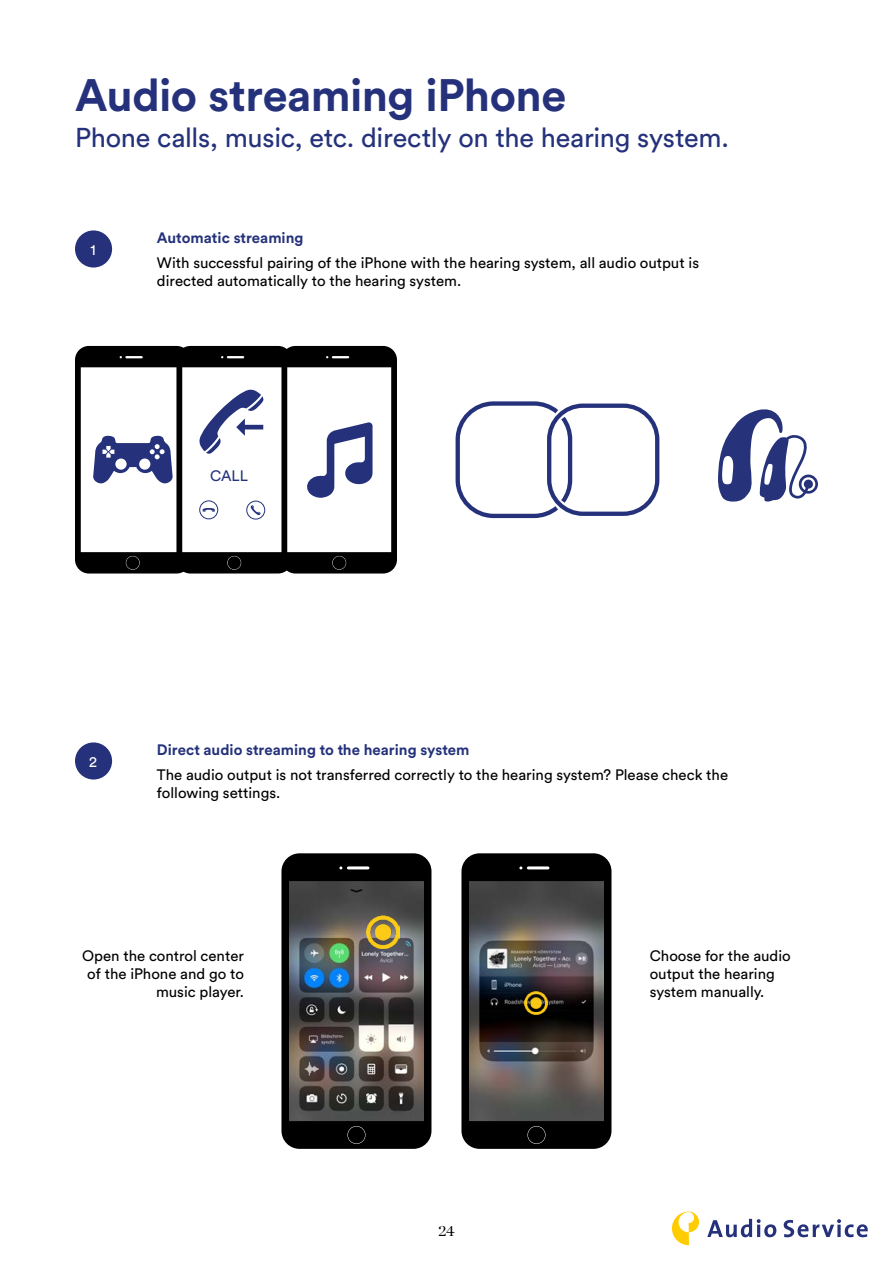
<style>
.page{position:relative;width:893px;height:1263px;background:#fff}
.page>*{position:absolute;margin:0;border:0;box-sizing:border-box;transform-origin:0 0}
.t1{font:700 45px "Circular Pro";letter-spacing:-.01em;color:#25327b}
.t2{font:27px "Circular Pro";letter-spacing:-.01em;color:#25327b}
.t3{font:15px/18px "Circular Pro";color:#000}
.t4{font:700 15px "Circular Pro";color:#25327b}
.t5{font:15px "Circular Pro";color:#25327b}
.t6{font:15px "Chronicle Display";color:#000}
.t7{font:15px "Circular Pro";color:#fff}
.t8{font:700 10.8px "Circular Pro";color:#25327b}
.t9{font:9px "Circular Pro";color:#25327b}
</style>
<div class="page">
<svg style="left:672px;top:1211px;width:27px;height:34px"></svg>
<svg style="left:707px;top:1219px;width:69px;height:18px"></svg>
<svg style="left:784px;top:1219px;width:84px;height:18px"></svg>
<svg style="left:75px;top:346px;width:322px;height:227px"></svg>
<div style="left:333px;top:556px;width:13px;height:13px;background:#000;border-radius:50%"></div>
<svg style="left:456px;top:401px;width:203px;height:117px"></svg>
<svg style="left:718px;top:409px;width:100px;height:93px"></svg>
<div style="left:75px;top:230px;width:37px;height:38px;background:#25327b;border-radius:50%"></div>
<div style="left:75px;top:742px;width:37px;height:37px;background:#25327b;border-radius:50%"></div>
<img style="left:281px;top:853px;width:150px;height:296px">
<div style="left:348px;top:1126px;width:17px;height:17px;background:#000;border-radius:50%"></div>
<svg style="left:461px;top:853px;width:150px;height:296px;background:#424040"></svg>
<div style="left:528px;top:1126px;width:17px;height:17px;background:#000;border-radius:50%"></div>
<img style="left:524px;top:991px;width:24px;height:23px">
<img style="left:367px;top:916px;width:32px;height:32px">
<div style="left:199px;top:463px;width:63px;height:22px;background:#fff"></div>
<div style="left:197px;top:524px;width:71px;height:7px;background:#fff"></div>
<h1 class="t1" style="left:75px;top:65px;width:493px">Audio streaming iPhone</h1>
<h2 class="t2" style="left:75px;top:120px;width:655px">Phone calls, music, etc. directly on the hearing system.</h2>
<p class="t7" style="left:90px;top:240px;width:7px">1</p>
<p class="t4" style="left:157px;top:227px;width:148px">Automatic streaming</p>
<p class="t3" style="left:157px;top:253px;width:544px">With successful pairing of the iPhone with the hearing system, all audio output is directed automatically to the hearing system.</p>
<p class="t8" style="left:216px;top:461px;width:30px">Anruf</p>
<p class="t9" style="left:204px;top:473px;width:58px">Audio Service</p>
<p class="t5" style="left:210px;top:465px;width:39px">CALL</p>
<p class="t7" style="left:89px;top:752px;width:9px">2</p>
<p class="t4" style="left:157px;top:739px;width:314px">Direct audio streaming to the hearing system</p>
<p class="t3" style="left:157px;top:765px;width:573px">The audio output is not transferred correctly to the hearing system? Please check the following settings.</p>
<p class="t3" style="left:82px;top:945px;width:163px;text-align:right">Open the control center of the iPhone and go to music player.</p>
<p class="t3" style="left:650px;top:945px;width:142px">Choose for the audio output the hearing system manually.</p>
<p class="t6" style="left:438px;top:1219px;width:18px">24</p>
</div>
